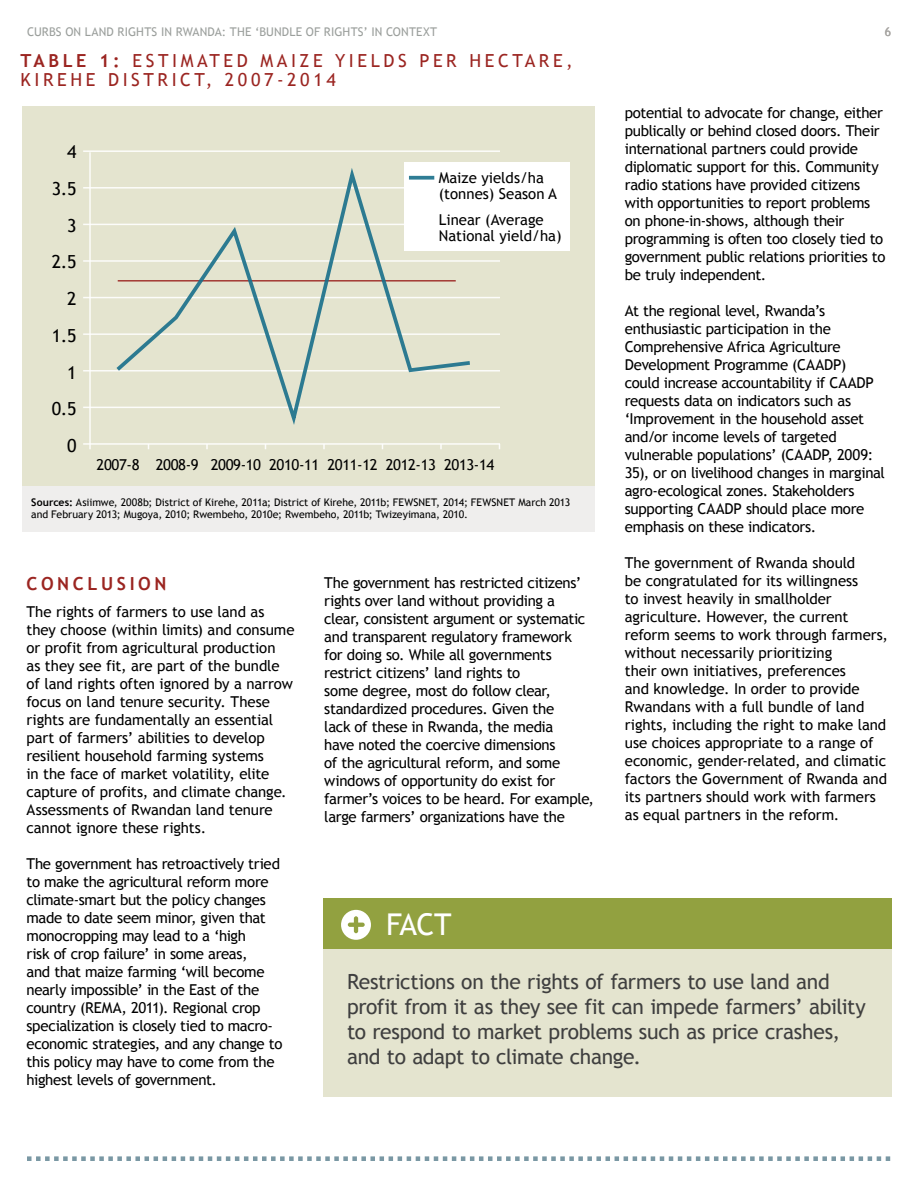
<style>
.page{position:relative;width:918px;height:1188px;background:#fff}
.page>*{position:absolute;margin:0;border:0;box-sizing:border-box;transform-origin:0 0}
.t1{font:30px "Trebuchet MS";color:#fff}
.t2{font:21px/25.2px "Trebuchet MS";letter-spacing:-.015em;color:#3f3f3f}
.t3{font:18px/18.8px "Trebuchet MS";letter-spacing:.2em;color:#9b2521}
.t4{font:18px/36.8px "Trebuchet MS";color:#000;text-align:right}
.t5{font:700 18px "Trebuchet MS";letter-spacing:.2em;color:#9b2521}
.t6{font:15px/18px "Trebuchet MS";letter-spacing:-.02em;color:#000}
.t7{font:15px/16.5px "Trebuchet MS";color:#000}
.t8{font:12px "Trebuchet MS";letter-spacing:.015em;color:#9b9f9c}
.t9{font:12px "Trebuchet MS";color:#a8a6a3}
.t10{font:10.5px "Trebuchet MS";letter-spacing:-.01em;color:#000}
.s1{font-weight:700}
</style>
<div class="page">
<svg style="left:27px;top:1156px;width:863px;height:5px"></svg>
<div style="left:22px;top:107px;width:573px;height:425px;background:#e4e4cf"></div>
<div style="left:22px;top:486px;width:573px;height:46px;background:#efeeed"></div>
<hr style="left:83px;top:150px;width:417px;height:2px;background:#fff">
<hr style="left:83px;top:187px;width:417px;height:2px;background:#fff">
<hr style="left:83px;top:224px;width:417px;height:1px;background:#fff">
<hr style="left:83px;top:260px;width:417px;height:2px;background:#fff">
<hr style="left:83px;top:297px;width:417px;height:1px;background:#fff">
<hr style="left:83px;top:333px;width:417px;height:2px;background:#fff">
<hr style="left:83px;top:370px;width:417px;height:2px;background:#fff">
<hr style="left:83px;top:407px;width:417px;height:1px;background:#fff">
<hr style="left:83px;top:443px;width:417px;height:2px;background:#fff">
<hr style="left:89px;top:152px;width:2px;height:297px;background:#fff">
<div style="left:404px;top:162px;width:165px;height:89px;background:#fff"></div>
<svg style="left:115px;top:168px;width:357px;height:257px"></svg>
<div style="left:323px;top:898px;width:569px;height:199px;background:#e4e4cf"></div>
<div style="left:324px;top:899px;width:568px;height:50px;background:#92a140"></div>
<svg style="left:341px;top:910px;width:30px;height:30px"></svg>
<p class="t8" style="left:27px;top:24px;width:412px">Curbs on Land Rights in Rwanda: The ‘Bundle of Rights’ in Context</p>
<p class="t9" style="left:885px;top:24px;width:8px">6</p>
<p class="t3" style="left:21px;top:52px;width:554px"><span class="s1">TABL E 1:</span> Estimated Maize Yiel ds p er H ectare,<br>Kirehe D istrict, 2007-2014</p>
<p class="t6" style="left:625px;top:104px;width:262px">potential to advocate for change, either publically or behind closed doors. Their international partners could provide diplomatic support for this. Community radio stations have provided citizens with opportunities to report problems on phone-in-shows, although their programming is often too closely tied to government public relations priorities to be truly independent.</p>
<p class="t6" style="left:625px;top:302px;width:262px">At the regional level, Rwanda’s enthusiastic participation in the Comprehensive Africa Agriculture Development Programme (CAADP)<br>could increase accountability if CAAD P requests data on indicators such as<br>‘I mprovement in the household asset and/or income levels of targeted vulnerable populations’ (CAADP, 2009:<br>35), or on livelihood changes in marginal agro-ecological zones. Stakeholders supporting CAADP should place more emphasis on these indicators.</p>
<p class="t6" style="left:625px;top:554px;width:265px">The government of Rwanda should<br>be congratulated for its willingness<br>to invest heavily in smallholder agriculture. However, the current reform seems to work through farmers, without necessarily prioritizing<br>their own initiatives, preferences<br>and knowledge. I n order to provide Rwandans with a full bundle of land rights, including the right to make land use choices appropriate to a range of economic, gender-related, and climatic factors the Government of Rwanda and its partners should work with farmers as equal partners in the reform.</p>
<p class="t4" style="left:52px;top:133px;width:26px">4<br>3.5<br>3<br>2.5<br>2<br>1.5<br>1<br>0.5<br>0</p>
<p class="t7" style="left:439px;top:170px;width:120px">Maize yields/ha (tonnes) Season A</p>
<p class="t7" style="left:439px;top:211px;width:124px">Linear (Average<br>National yield/ha)</p>
<p class="t6" style="left:97px;top:456px;width:399px">2007-8 2008-9 2009-10 2010-11 2011-12 2012-13 2013-14</p>
<p class="t10" style="left:31px;top:496px;width:369px"><span class="s1">SOURCES:</span> Asiimwe, 2008b; District of Kirehe, 2011a; District of Kirehe, 2011b; FEWSNET</p>
<p class="t10" style="left:436px;top:496px;width:42px">, 2014; FEWSNET</p>
<p class="t10" style="left:518px;top:496px;width:53px">March 2013</p>
<p class="t10" style="left:31px;top:508px;width:438px">and February 2013; Mugoya, 2010; Rwembeho, 2010e; Rwembeho, 2011b; Twizeyimana, 2010.</p>
<p class="t6" style="left:324px;top:574px;width:271px">The government has restricted citizens’ rights over land without providing a clear, consistent argument or systematic and transparent regulatory framework for doing so. While all governments restrict citizens’ land rights to<br>some degree, most do follow clear, standardized procedures. Given the<br>lack of these in Rwanda, the media<br>have noted the coercive dimensions<br>of the agricultural reform, and some windows of opportunity do exist for farmer’s voices to be heard. For example, large farmers’ organizations have the</p>
<p class="t5" style="left:26px;top:572px;width:142px">CONCL USION</p>
<p class="t6" style="left:26px;top:603px;width:270px">The rights of farmers to use land as they choose (within limits) and consume or profit from agricultural production<br>as they see fit, are part of the bundle of land rights often ignored by a narrow focus on land tenure security. These rights are fundamentally an essential part of farmers’ abilities to develop resilient household farming systems<br>in the face of market volatility, elite capture of profits, and climate change.<br>Assessments of Rwandan land tenure cannot ignore these rights.</p>
<p class="t6" style="left:26px;top:855px;width:257px">The government has retroactively tried to make the agricultural reform more climate-smart but the policy changes made to date seem minor, given that monocropping may lead to a ‘high<br>risk of crop failure’ in some areas,<br>and that maize farming ‘will become nearly impossible’ in the East of the country (REMA, 2011). Regional crop specialization is closely tied to macro&shy;economic strategies, and any change to this policy may have to come from the highest levels of government.</p>
<h1 class="t1" style="left:386px;top:907px;width:66px">FACT</h1>
<h2 class="t2" style="left:347px;top:969px;width:520px">Restrictions on the rights of farmers to use land and profit from it as they see fit can impede farmers’ ability to respond to market problems such as price crashes, and to adapt to climate change.</h2>
</div>
